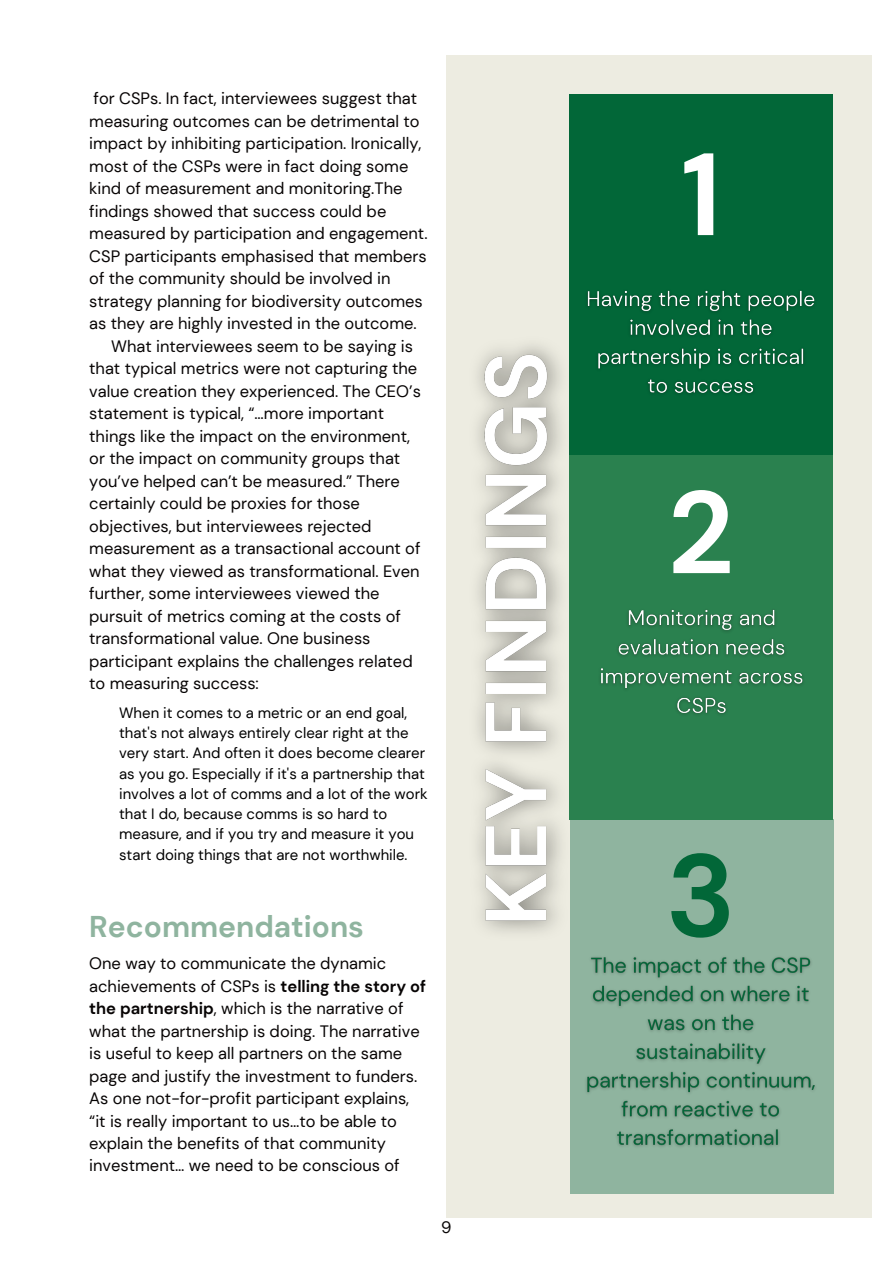
<style>
.page{position:relative;width:893px;height:1264px;background:#fff}
.page>*{position:absolute;margin:0;border:0;box-sizing:border-box;transform-origin:0 0}
.t1{font:700 116.7px "DM Sans";color:#fff}
.t2{font:700 116.7px "DM Sans";color:#026738}
.t3{font:700 30px "DM Sans";color:#8fb49f}
.t4{font:16.5px/22.5px "DM Sans";color:#070404}
.t5{font:15px/20.2px "DM Sans";color:#000}
.s1{font-weight:700}
</style>
<div class="page">
<div style="left:446px;top:55px;width:425px;height:1162px;background:#edece1"></div>
<img style="left:477px;top:345px;width:93px;height:588px">
<div style="left:569px;top:95px;width:263px;height:360px;background:#026738"></div>
<div style="left:570px;top:819px;width:263px;height:374px;background:#8fb49f"></div>
<div style="left:569px;top:455px;width:263px;height:364px;background:#2a814f"></div>
<img style="left:587px;top:290px;width:228px;height:104px">
<img style="left:600px;top:609px;width:203px;height:105px">
<img style="left:586px;top:957px;width:229px;height:190px">
<p class="t4" style="left:94px;top:88px;width:325px">for CSPs. In fact, interviewees suggest that</p>
<p class="t4" style="left:89px;top:110px;width:332px">measuring outcomes can be detrimental to</p>
<p class="t4" style="left:89px;top:133px;width:333px">impact by inhibiting participation. Ironically,</p>
<p class="t4" style="left:89px;top:155px;width:320px">most of the CSPs were in fact doing some</p>
<p class="t4" style="left:89px;top:177px;width:315px">kind of measurement and monitoring.The</p>
<p class="t4" style="left:89px;top:200px;width:298px">findings showed that success could be</p>
<p class="t4" style="left:89px;top:222px;width:340px">measured by participation and engagement.</p>
<p class="t4" style="left:89px;top:245px;width:339px">CSP participants emphasised that members</p>
<p class="t4" style="left:89px;top:267px;width:303px">of the community should be involved in</p>
<p class="t4" style="left:89px;top:290px;width:335px">strategy planning for biodiversity outcomes</p>
<p class="t4" style="left:89px;top:312px;width:329px">as they are highly invested in the outcome.</p>
<p class="t4" style="left:111px;top:335px;width:303px">What interviewees seem to be saying is</p>
<p class="t4" style="left:89px;top:357px;width:329px">that typical metrics were not capturing the</p>
<p class="t4" style="left:89px;top:380px;width:333px">value creation they experienced. The CEO’s</p>
<p class="t4" style="left:89px;top:402px;width:296px">statement is typical, “…more important</p>
<p class="t4" style="left:89px;top:425px;width:322px">things like the impact on the environment,</p>
<p class="t4" style="left:89px;top:447px;width:312px">or the impact on community groups that</p>
<p class="t4" style="left:89px;top:470px;width:312px">you’ve helped can’t be measured.” There</p>
<p class="t4" style="left:89px;top:492px;width:272px">certainly could be proxies for those</p>
<p class="t4" style="left:89px;top:515px;width:284px">objectives, but interviewees rejected</p>
<p class="t4" style="left:89px;top:537px;width:333px">measurement as a transactional account of</p>
<p class="t4" style="left:89px;top:560px;width:332px">what they viewed as transformational. Even</p>
<p class="t4" style="left:89px;top:582px;width:292px">further, some interviewees viewed the</p>
<p class="t4" style="left:89px;top:605px;width:313px">pursuit of metrics coming at the costs of</p>
<p class="t4" style="left:89px;top:627px;width:283px">transformational value. One business</p>
<p class="t4" style="left:89px;top:650px;width:325px">participant explains the challenges related</p>
<p class="t4" style="left:89px;top:672px;width:171px">to measuring success:</p>
<p class="t5" style="left:119px;top:702px;width:310px">When it comes to a metric or an end goal, that's not always entirely clear right at the very start. And often it does become clearer as you go. Especially if it's a partnership that involves a lot of comms and a lot of the work that I do, because comms is so hard to measure, and if you try and measure it you start doing things that are not worthwhile.</p>
<h2 class="t3" style="left:89px;top:906px;width:276px">Recommendations</h2>
<p class="t4" style="left:89px;top:952px;width:338px">One way to communicate the dynamic achievements of CSPs is <span class="s1">telling the story of the partnership</span>, which is the narrative of what the partnership is doing. The narrative is useful to keep all partners on the same page and justify the investment to funders.<br>As one not-for-profit participant explains, “it is really important to us…to be able to explain the benefits of that community investment… we need to be conscious of</p>
<p class="t4" style="left:441px;top:1216px;width:12px">9</p>
<h1 class="t1" style="left:681px;top:119px;width:42px">1</h1>
<h1 class="t1" style="left:667px;top:457px;width:68px">2</h1>
<h1 class="t2" style="left:666px;top:820px;width:71px">3</h1>
</div>
